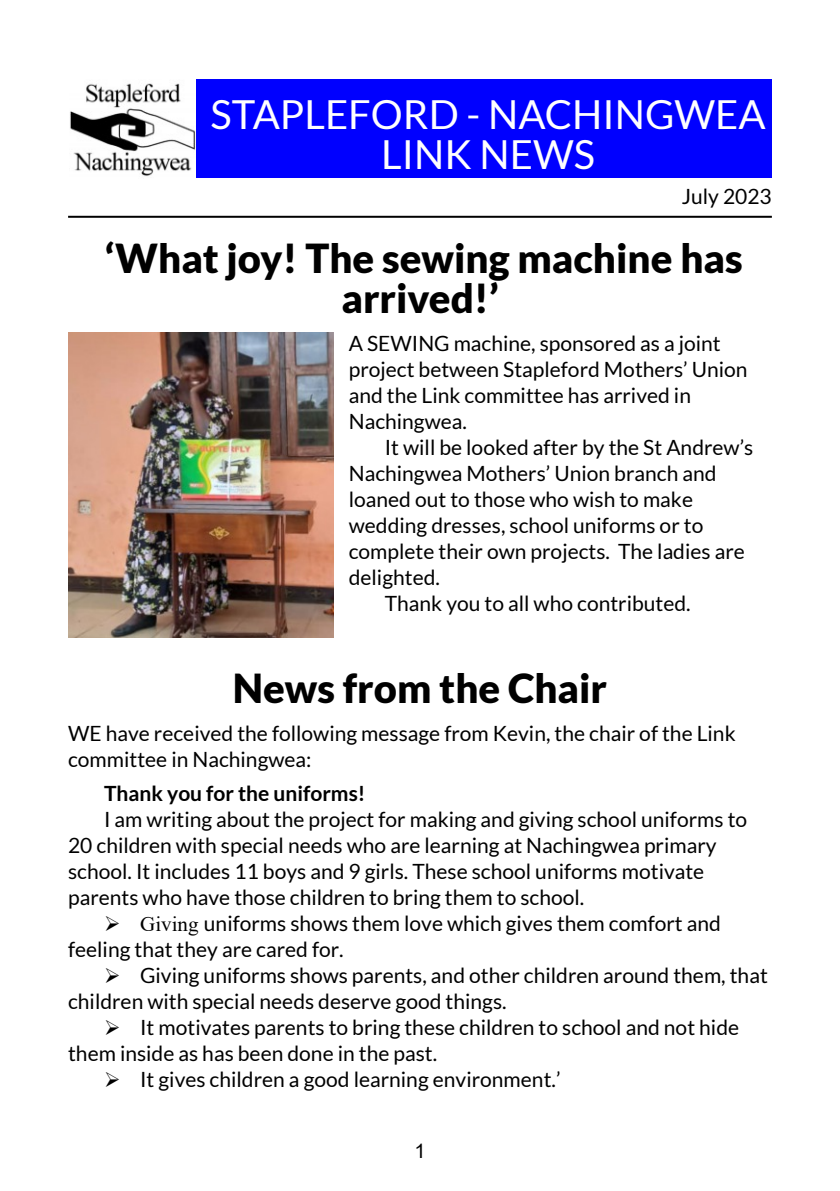
<style>
.page{position:relative;width:840px;height:1191px;background:#fff}
.page>*{position:absolute;margin:0;border:0;box-sizing:border-box;transform-origin:0 0}
.t1{font:900 40px/40px "Lato";color:#000;text-align:center}
.t2{font:40px/40px "Lato";color:#fefefe;text-align:center}
.t3{font:21px/26px "Lato";color:#000}
.t4{font:700 21px "Lato";color:#000}
.t5{font:20px "Arial";color:#000}
.s1{font-family:"Times New Roman"}
</style>
<div class="page">
<div style="left:195px;top:79px;width:576px;height:99px;background:#00f"></div>
<img style="left:70px;top:83px;width:125px;height:93px">
<hr style="left:68px;top:216px;width:703px;height:2px;background:#000">
<img style="left:68px;top:332px;width:265px;height:306px">
<h1 class="t2" style="left:210px;top:96px;width:556px">STAPLEFORD - NACHINGWEA<br>LINK NEWS</h1>
<p class="t3" style="left:681px;top:185px;width:92px">July 2023</p>
<h1 class="t1" style="left:105px;top:240px;width:639px">‘What joy! The sewing machine has arrived!’</h1>
<p class="t3" style="left:348px;top:331px;width:400px">A SEWING machine, sponsored as a joint project between Stapleford Mothers’ Union and the Link committee has arrived in<br>Nachingwea.</p>
<p class="t3" style="left:384px;top:435px;width:370px">It will be looked after by the St Andrew’s</p>
<p class="t3" style="left:348px;top:461px;width:369px">Nachingwea Mothers’ Union branch and</p>
<p class="t3" style="left:348px;top:487px;width:345px">loaned out to those who wish to make</p>
<p class="t3" style="left:348px;top:513px;width:356px">wedding dresses, school uniforms or to</p>
<p class="t3" style="left:348px;top:539px;width:397px">complete their own projects. The ladies are</p>
<p class="t3" style="left:348px;top:565px;width:93px">delighted.</p>
<p class="t3" style="left:384px;top:591px;width:307px">Thank you to all who contributed.</p>
<h1 class="t1" style="left:233px;top:670px;width:375px">News from the Chair</h1>
<p class="t3" style="left:68px;top:721px;width:668px">WE have received the following message from Kevin, the chair of the Link committee in Nachingwea:</p>
<p class="t4" style="left:104px;top:784px;width:263px">Thank you for the uniforms!</p>
<p class="t3" style="left:68px;top:807px;width:680px;text-indent:36px">I am writing about the project for making and giving school uniforms to 20 children with special needs who are learning at Nachingwea primary school. It includes 11 boys and 9 girls. These school uniforms motivate parents who have those children to bring them to school.</p>
<p class="t3" style="left:68px;top:911px;width:654px;text-indent:72px"><span class="s1">Giving</span> uniforms shows them love which gives them comfort and feeling that they are cared for.</p>
<p class="t3" style="left:68px;top:963px;width:700px;text-indent:72px">Giving uniforms shows parents, and other children around them, that children with special needs deserve good things.</p>
<p class="t3" style="left:140px;top:1015px;width:600px">It motivates parents to bring these children to school and not hide</p>
<p class="t3" style="left:68px;top:1041px;width:370px">them inside as has been done in the past.</p>
<p class="t3" style="left:140px;top:1067px;width:421px">It gives children a good learning environment.’</p>
<p class="t5" style="left:414px;top:1143px;width:13px">1</p>
</div>
